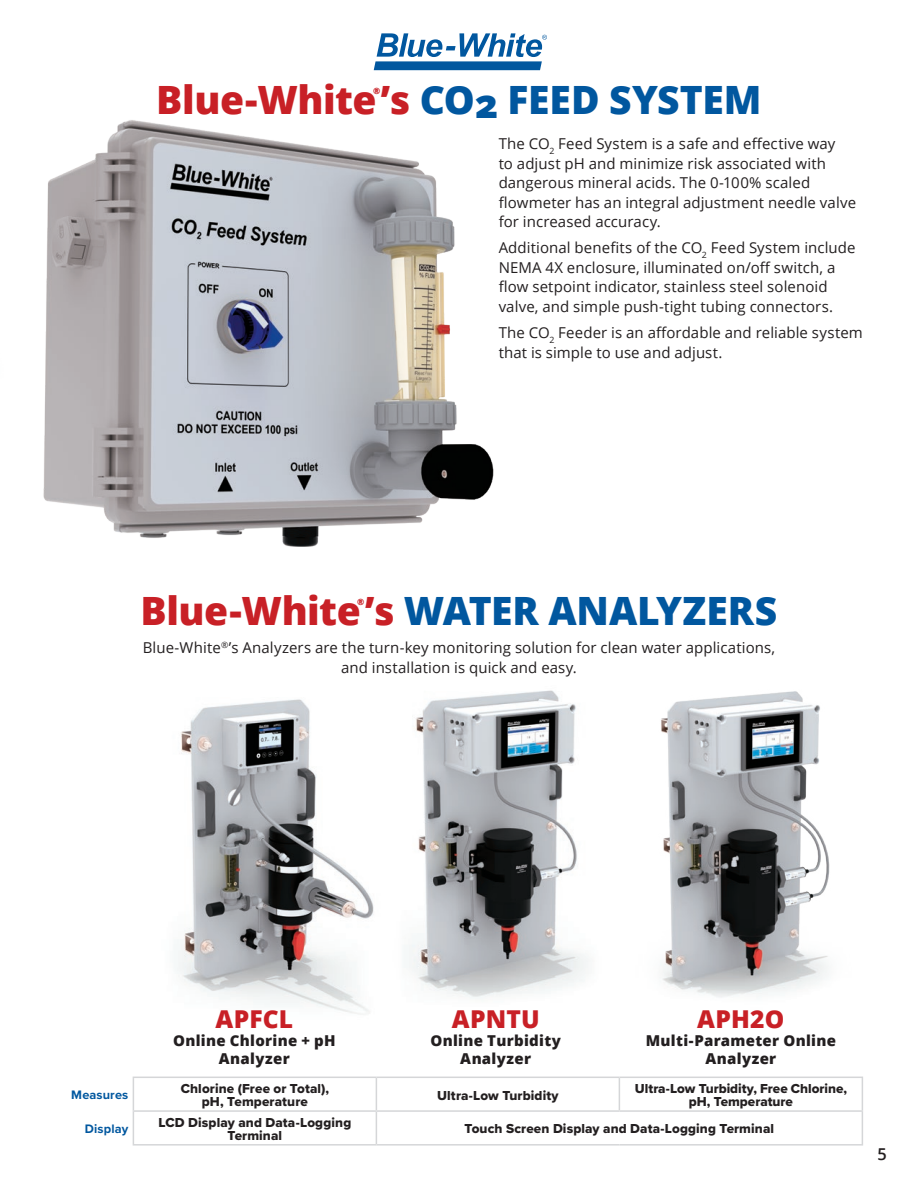
<style>
.page{position:relative;width:918px;height:1188px;background:#fff}
.page>*{position:absolute;margin:0;border:0;box-sizing:border-box;transform-origin:0 0}
.t1{font:800 39px "Open Sans";letter-spacing:-.01em;color:#01579f}
.t2{font:800 24.6px "Open Sans";letter-spacing:.01em;color:#c82026}
.t3{font:600 16.35px "Open Sans";color:#231f20}
.t4{font:15px/19.5px "Open Sans";letter-spacing:.005em;color:#231f20}
.t5{font:800 15px/18px "Open Sans";letter-spacing:.02em;color:#231f20;text-align:center}
.t6{font:13.5px/13.5px "Proxima Nova Extrabld";letter-spacing:.01em;color:#231f20;text-align:center}
.t7{font:700 12.75px "Proxima Nova";letter-spacing:.01em;color:#01579f}
.t8{font:800 8.7px "Open Sans";color:#c82026}
.s1{color:#c82026}
</style>
<div class="page">
<img style="left:177px;top:699px;width:197px;height:315px">
<img style="left:660px;top:691px;width:170px;height:306px">
<img style="left:409px;top:690px;width:179px;height:308px">
<svg style="left:374px;top:33px;width:173px;height:37px"></svg>
<img style="left:43px;top:120px;width:451px;height:427px">
<hr style="left:133px;top:1077px;width:243px;height:1px;background:#d5d6d8">
<hr style="left:376px;top:1077px;width:243px;height:1px;background:#d5d6d8">
<hr style="left:376px;top:1078px;width:1px;height:32px;background:#d5d6d8">
<hr style="left:619px;top:1077px;width:244px;height:1px;background:#d5d6d8">
<hr style="left:619px;top:1078px;width:1px;height:32px;background:#d5d6d8">
<hr style="left:862px;top:1078px;width:1px;height:32px;background:#d5d6d8">
<hr style="left:133px;top:1110px;width:243px;height:2px;background:#d5d6d8">
<hr style="left:376px;top:1110px;width:243px;height:2px;background:#d5d6d8">
<hr style="left:376px;top:1112px;width:1px;height:32px;background:#d5d6d8">
<hr style="left:619px;top:1110px;width:244px;height:2px;background:#d5d6d8">
<hr style="left:862px;top:1112px;width:1px;height:32px;background:#d5d6d8">
<hr style="left:133px;top:1144px;width:243px;height:2px;background:#d5d6d8">
<hr style="left:376px;top:1144px;width:243px;height:2px;background:#d5d6d8">
<hr style="left:619px;top:1144px;width:244px;height:2px;background:#d5d6d8">
<hr style="left:133px;top:1078px;width:1px;height:32px;background:#d5d6d8">
<hr style="left:133px;top:1112px;width:1px;height:32px;background:#d5d6d8">
<h1 class="t1" style="left:156px;top:70px;width:607px"><span class="s1">Blue-White’s</span> CO2 FEED SYSTEM</h1>
<p class="t8" style="left:373px;top:84px;width:9px">®</p>
<p class="t4" style="left:499px;top:134px;width:359px">The CO<sub>2</sub> Feed System is a safe and effective way<br>to adjust pH and minimize risk associated with dangerous mineral acids. The 0-100% scaled flowmeter has an integral adjustment needle valve for increased accuracy.</p>
<p class="t4" style="left:499px;top:238px;width:358px">Additional benefits of the CO<sub>2</sub> Feed System include NEMA 4X enclosure, illuminated on/off switch, a flow setpoint indicator, stainless steel solenoid valve, and simple push-tight tubing connectors.</p>
<p class="t4" style="left:499px;top:323px;width:366px">The CO<sub>2</sub> Feeder is an affordable and reliable system that is simple to use and adjust.</p>
<h1 class="t1" style="left:140px;top:582px;width:638px"><span class="s1">Blue-White’s</span> WATER ANALYZERS</h1>
<p class="t8" style="left:357px;top:596px;width:9px">®</p>
<p class="t4" style="left:143px;top:637px;width:634px;text-align:center">Blue-White<sup>®</sup>’s Analyzers are the turn-key monitoring solution for clean water applications, and installation is quick and easy.</p>
<h2 class="t2" style="left:215px;top:1000px;width:79px">APFCL</h2>
<p class="t5" style="left:173px;top:1031px;width:164px">Online Chlorine + pH<br>Analyzer</p>
<h2 class="t2" style="left:452px;top:1000px;width:90px">APNTU</h2>
<p class="t5" style="left:430px;top:1031px;width:132px">Online Turbidity<br>Analyzer</p>
<h2 class="t2" style="left:697px;top:1000px;width:89px">APH2O</h2>
<p class="t5" style="left:646px;top:1031px;width:192px">Multi-Parameter Online<br>Analyzer</p>
<p class="t7" style="left:71px;top:1085px;width:59px">Measures</p>
<p class="t6" style="left:181px;top:1081px;width:150px">Chlorine (Free or Total), pH, Temperature</p>
<p class="t6" style="left:437px;top:1088px;width:123px">Ultra-Low Turbidity</p>
<p class="t6" style="left:635px;top:1081px;width:214px">Ultra-Low Turbidity, Free Chlorine, pH, Temperature</p>
<p class="t7" style="left:85px;top:1119px;width:45px">Display</p>
<p class="t6" style="left:158px;top:1115px;width:194px">LCD Display and Data-Logging<br>Terminal</p>
<p class="t6" style="left:465px;top:1122px;width:311px">Touch Screen Display and Data-Logging Terminal</p>
<p class="t3" style="left:878px;top:1143px;width:11px">5</p>
</div>
